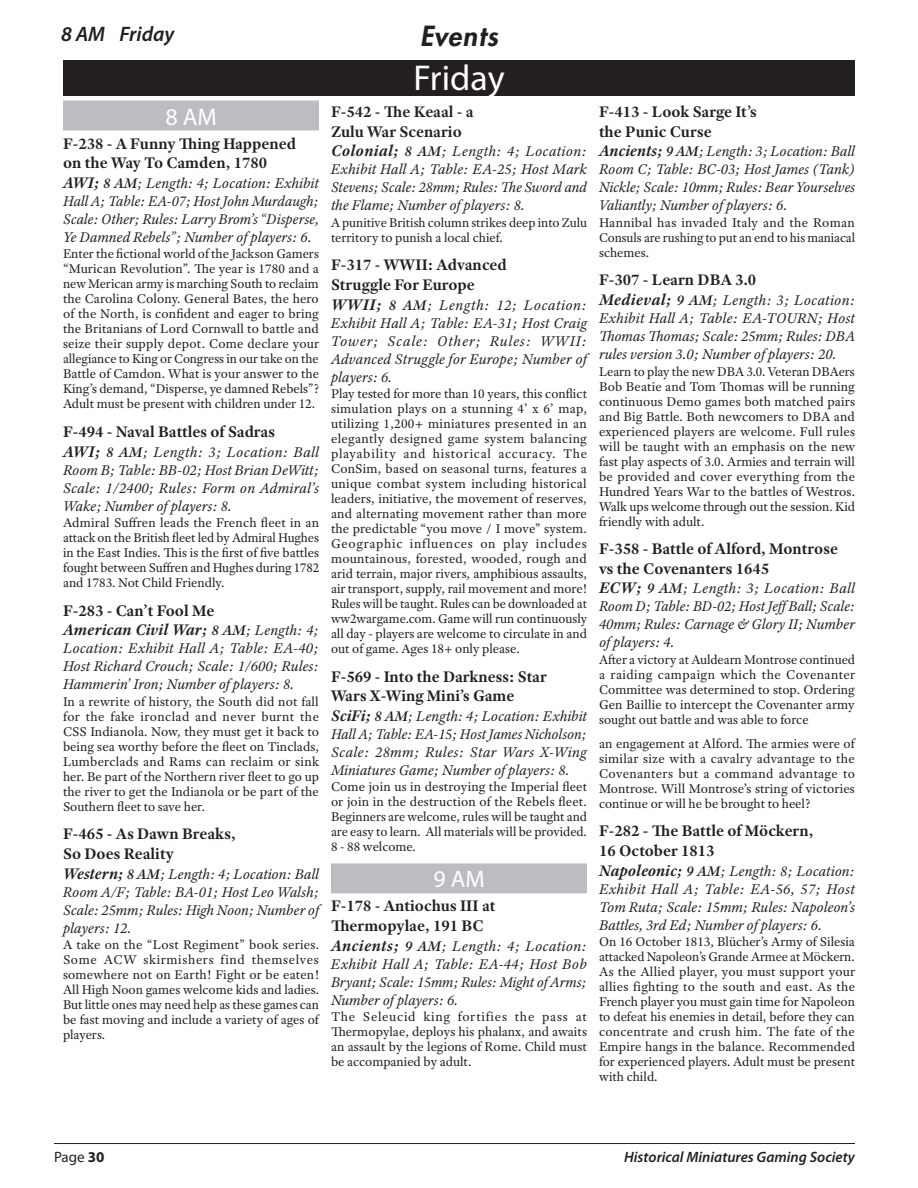
<style>
.page{position:relative;width:918px;height:1188px;background:#fff}
.page>*{position:absolute;margin:0;border:0;box-sizing:border-box;transform-origin:0 0}
.t1{font:36px "Myriad Pro";color:#fff}
.t2{font:italic 800 27px "Futura Std";color:#231f20}
.t3{font:24px "Myriad Pro";color:#fff}
.t4{font:italic 600 21px "Myriad Pro";color:#231f20}
.t5{font:700 16.5px/19.5px "Adobe Text Pro";color:#231f20}
.t6{font:italic 15px/18px "Adobe Text Pro";color:#231f20;text-align:justify}
.t7{font:italic 600 15px "Myriad Pro";color:#231f20}
.t8{font:15px "Myriad Pro";color:#231f20}
.t9{font:13.5px/15px "Adobe Text Pro";color:#231f20;text-align:justify}
.s1{font-weight:700;font-size:16.5px}
.s2{font-weight:600}
.s3{font-style:italic}
.s4{font-weight:600;font-style:italic;font-size:15px}
.s5{font-weight:400;font-style:italic;font-size:15px}
.s6{font-weight:700}
</style>
<div class="page">
<hr style="left:54px;top:1143px;width:801px;height:1px;background:#231f20">
<div style="left:63px;top:60px;width:792px;height:36px;background:#231f20"></div>
<div style="left:63px;top:100px;width:256px;height:30px;background:#bcbdc0"></div>
<div style="left:331px;top:863px;width:256px;height:30px;background:#bcbdc0"></div>
<p class="t4" style="left:61px;top:21px;width:115px">8 AM Friday</p>
<p class="t2" style="left:420px;top:19px;width:79px">Events</p>
<p class="t1" style="left:413px;top:56px;width:93px">Friday</p>
<p class="t3" style="left:165px;top:102px;width:53px">8 AM</p>
<p class="t5" style="left:63px;top:133px;width:235px">F-238 - A Funny Thing Happened on the Way To Camden, 1780</p>
<p class="t6" style="left:63px;top:174px;width:257px"><span class="s1">AWI;</span> <span class="s2">8 AM</span>; Length: 4; Location: Exhibit Hall A; Table: EA-07; Host John Murdaugh; Scale: Other; Rules: Larry Brom’s “Disperse, Ye Damned Rebels”; Number of players: 6.</p>
<p class="t9" style="left:63px;top:246px;width:258px;text-align:left">Enter the fictional world of the Jackson Gamers “Murican Revolution”. The year is 1780 and a new Merican army is marching South to reclaim the Carolina Colony. General Bates, the hero of the North, is confident and eager to bring the Britanians of Lord Cornwall to battle and seize their supply depot. Come declare your allegiance to King or Congress in our take on the Battle of Camdon. What is your answer to the King’s demand, “Disperse, ye damned Rebels”?<br>Adult must be present with children under 12.</p>
<p class="t5" style="left:63px;top:421px;width:214px">F-494 - Naval Battles of Sadras</p>
<p class="t6" style="left:63px;top:443px;width:258px"><span class="s1">AWI;</span> <span class="s2">8 AM</span>; Length: 3; Location: Ball Room B; Table: BB-02; Host Brian DeWitt; Scale: 1/2400; Rules: Form on Admiral’s Wake; Number of players: 8.</p>
<p class="t9" style="left:63px;top:515px;width:258px">Admiral Suffren leads the French fleet in an attack on the British fleet led by Admiral Hughes in the East Indies. This is the first of five battles fought between Suffren and Hughes during 1782 and 1783. Not Child Friendly.</p>
<p class="t5" style="left:63px;top:600px;width:258px">F-283 - Can’t Fool Me<br><span class="s3">American Civil War;</span> <span class="s4">8 AM</span><span class="s5">; Length: 4;</span></p>
<p class="t6" style="left:63px;top:639px;width:258px">Location: Exhibit Hall A; Table: EA-40; Host Richard Crouch; Scale: 1/600; Rules:<br>Hammerin’ Iron; Number of players: 8.</p>
<p class="t9" style="left:63px;top:694px;width:258px">In a rewrite of history, the South did not fall for the fake ironclad and never burnt the CSS Indianola. Now, they must get it back to being sea worthy before the fleet on Tinclads, Lumberclads and Rams can reclaim or sink her. Be part of the Northern river fleet to go up the river to get the Indianola or be part of the Southern fleet to save her.</p>
<p class="t5" style="left:63px;top:824px;width:174px">F-465 - As Dawn Breaks,<br>So Does Reality</p>
<p class="t6" style="left:63px;top:865px;width:258px"><span class="s1">Western;</span> <span class="s2">8 AM</span>; Length: 4; Location: Ball Room A/F; Table: BA-01; Host Leo Walsh; Scale: 25mm; Rules: High Noon; Number of players: 12.</p>
<p class="t9" style="left:63px;top:937px;width:258px">A take on the “Lost Regiment” book series.<br>Some ACW skirmishers find themselves somewhere not on Earth! Fight or be eaten!<br>All High Noon games welcome kids and ladies.<br>But little ones may need help as these games can be fast moving and include a variety of ages of players.</p>
<p class="t5" style="left:331px;top:102px;width:144px">F-542 - The Keaal - a<br>Zulu War Scenario</p>
<p class="t6" style="left:331px;top:142px;width:257px"><span class="s1">Colonial;</span> <span class="s2">8 AM</span>; Length: 4; Location:<br>Exhibit Hall A; Table: EA-25; Host Mark Stevens; Scale: 28mm; Rules: The Sword and the Flame; Number of players: 8.</p>
<p class="t9" style="left:331px;top:215px;width:258px">A punitive British column strikes deep into Zulu territory to punish a local chief.</p>
<p class="t5" style="left:331px;top:255px;width:177px">F-317 - WWII : Advanced<br>Struggle For Europe</p>
<p class="t6" style="left:331px;top:296px;width:258px"><span class="s1">WWII;</span> <span class="s2">8 AM</span>; Length: 12; Location:<br>Exhibit Hall A; Table: EA-31; Host Craig Tower; Scale: Other; Rules: WWII:<br>Advanced Struggle for Europe; Number of players: 6.</p>
<p class="t9" style="left:331px;top:386px;width:258px">Play tested for more than 10 years, this conflict simulation plays on a stunning 4’ x 6’ map, utilizing 1,200+ miniatures presented in an elegantly designed game system balancing playability and historical accuracy. The ConSim, based on seasonal turns, features a unique combat system including historical leaders, initiative, the movement of reserves, and alternating movement rather than more the predictable “you move / I move” system.<br>Geographic influences on play includes mountainous, forested, wooded, rough and arid terrain, major rivers, amphibious assaults, air transport, supply, rail movement and more!<br>Rules will be taught. Rules can be downloaded at ww2wargame.com. Game will run continuously all day - players are welcome to circulate in and out of game. Ages 18+ only please.</p>
<p class="t5" style="left:331px;top:666px;width:217px">F-569 - Into the Darkness: Star<br>Wars X-Wing Mini’s Game</p>
<p class="t6" style="left:331px;top:707px;width:258px"><span class="s1">SciFi;</span> <span class="s2">8 AM</span>; Length: 4; Location: Exhibit Hall A; Table: EA-15; Host James Nicholson; Scale: 28mm; Rules: Star Wars X-Wing Miniatures Game; Number of players: 8.</p>
<p class="t9" style="left:331px;top:779px;width:258px">Come join us in destroying the Imperial fleet or join in the destruction of the Rebels fleet.<br>Beginners are welcome, rules will be taught and are easy to learn. All materials will be provided.<br>8 - 88 welcome.</p>
<p class="t3" style="left:433px;top:865px;width:53px">9 AM</p>
<p class="t5" style="left:331px;top:896px;width:166px">F-178 - Antiochus III at<br>Thermopylae, 191 BC</p>
<p class="t6" style="left:331px;top:937px;width:258px"><span class="s1">Ancients;</span> <span class="s2">9 AM</span>; Length: 4; Location:<br>Exhibit Hall A; Table: EA-44; Host Bob Bryant; Scale: 15mm; Rules: Might of Arms; Number of players: 6.</p>
<p class="t9" style="left:331px;top:1009px;width:258px">The Seleucid king fortifies the pass at Thermopylae, deploys his phalanx, and awaits an assault by the legions of Rome. Child must be accompanied by adult.</p>
<p class="t5" style="left:599px;top:102px;width:159px">F-413 - Look Sarge It’s the Punic Curse</p>
<p class="t6" style="left:599px;top:142px;width:258px"><span class="s1">Ancients;</span> <span class="s2">9 AM</span>; Length: 3; Location: Ball Room C; Table: BC-03; Host James (Tank)<br>Nickle; Scale: 10mm; Rules: Bear Yourselves Valiantly; Number of players: 6.</p>
<p class="t9" style="left:599px;top:215px;width:258px">Hannibal has invaded Italy and the Roman Consuls are rushing to put an end to his maniacal schemes.</p>
<p class="t5" style="left:599px;top:270px;width:159px">F-307 - Learn DBA 3.0</p>
<p class="t6" style="left:599px;top:291px;width:258px"><span class="s1">Medieval;</span> <span class="s2">9 AM</span>; Length: 3; Location:<br>Exhibit Hall A; Table: EA-TOURN; Host Thomas Thomas; Scale: 25mm; Rules: DBA rules version 3.0; Number of players: 20.</p>
<p class="t9" style="left:599px;top:364px;width:258px">Learn to play the new DBA 3.0. Veteran DBAers Bob Beatie and Tom Thomas will be running continuous Demo games both matched pairs and Big Battle. Both newcomers to DBA and experienced players are welcome. Full rules will be taught with an emphasis on the new fast play aspects of 3.0. Armies and terrain will be provided and cover everything from the Hundred Years War to the battles of Westros.<br>Walk ups welcome through out the session. Kid friendly with adult.</p>
<p class="t5" style="left:599px;top:539px;width:241px">F-358 - Battle of Alford, Montrose vs the Covenanters 1645</p>
<p class="t6" style="left:599px;top:579px;width:258px"><span class="s1">ECW;</span> <span class="s2">9 AM</span>; Length: 3; Location: Ball Room D; Table: BD-02; Host JeffBall; Scale:<br>40mm; Rules: Carnage &amp; Glory II; Number of players: 4.</p>
<p class="t9" style="left:599px;top:652px;width:258px;text-align:left">After a victory at Auldearn Montrose continued a raiding campaign which the Covenanter Committee was determined to stop. Ordering Gen Baillie to intercept the Covenanter army sought out battle and was able to force</p>
<p class="t9" style="left:599px;top:736px;width:258px">an engagement at Alford. The armies were of similar size with a cavalry advantage to the Covenanters but a command advantage to Montrose. Will Montrose’s string of victories continue or will he be brought to heel?</p>
<p class="t5" style="left:599px;top:821px;width:216px">F-282 - The Battle of Möckern,<br>16 October 1813</p>
<p class="t6" style="left:599px;top:862px;width:258px"><span class="s1">Napoleonic;</span> <span class="s2">9 AM</span>; Length: 8; Location:<br>Exhibit Hall A; Table: EA-56, 57; Host Tom Ruta; Scale: 15mm; Rules: Napoleon’s Battles, 3rd Ed; Number of players: 6.</p>
<p class="t9" style="left:599px;top:934px;width:258px;text-align:left">On 16 October 1813, Blücher’s Army of Silesia attacked Napoleon’s Grande Armee at Möckern.<br>As the Allied player, you must support your allies fighting to the south and east. As the French player you must gain time for Napoleon to defeat his enemies in detail, before they can concentrate and crush him. The fate of the Empire hangs in the balance. Recommended for experienced players. Adult must be present with child.</p>
<p class="t8" style="left:54px;top:1148px;width:52px">Page <span class="s6">30</span></p>
<p class="t7" style="left:624px;top:1147px;width:232px">Historical Miniatures Gaming Society</p>
</div>
